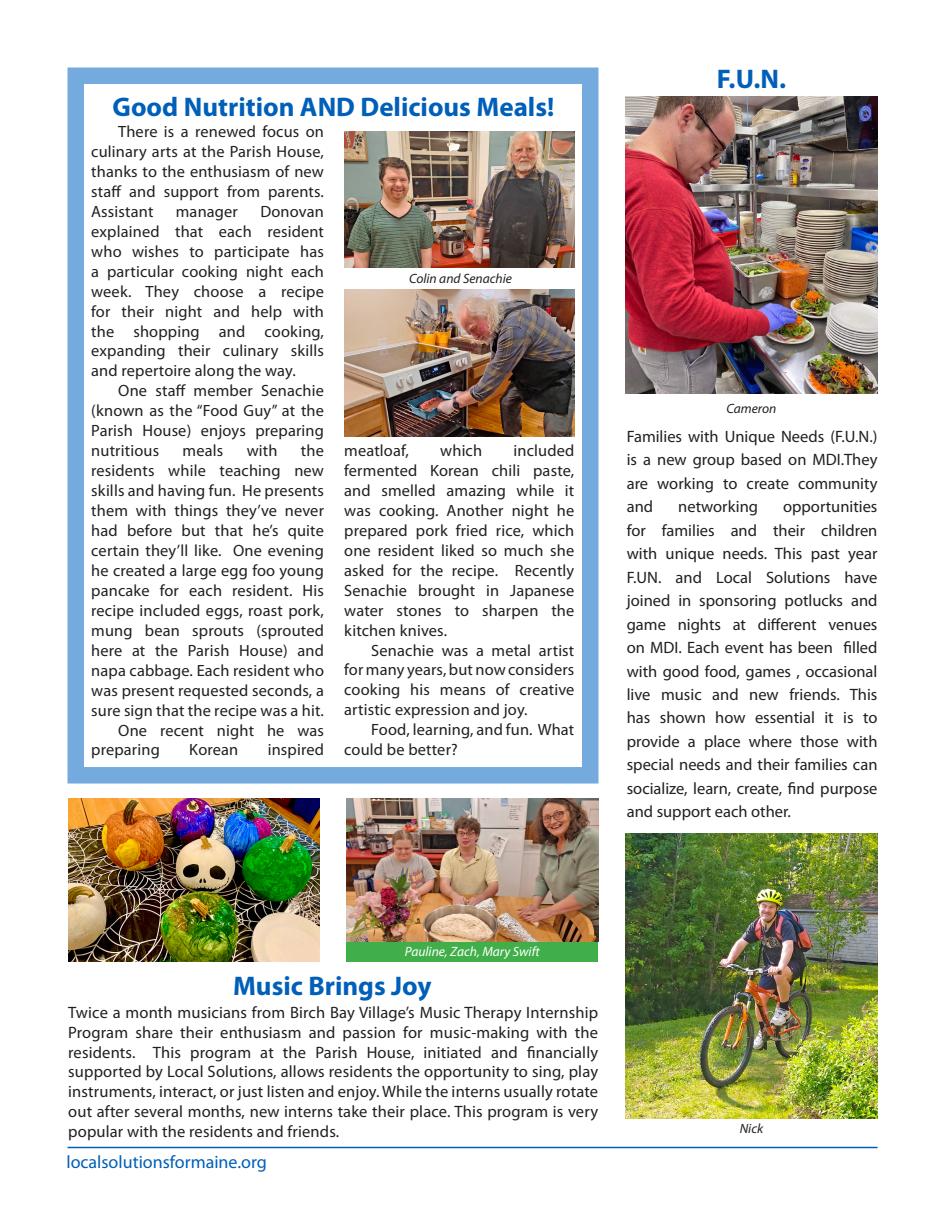
<style>
.page{position:relative;width:945px;height:1215px;background:#fff}
.page>*{position:absolute;margin:0;border:0;box-sizing:border-box;transform-origin:0 0}
.t1{font:700 27px "Myriad Pro";color:#005fb9}
.t2{font:18px "Myriad Pro";color:#005fb9}
.t3{font:16.5px/23.4px "Myriad Pro";color:#231f20;text-align:justify}
.t4{font:16.35px/20px "Myriad Pro";letter-spacing:.01em;color:#231f20;text-align:justify}
.t5{font:italic 13.5px "Myriad Pro";color:#231f20}
.t6{font:italic 13.5px "Myriad Pro";color:#fff}
</style>
<div class="page">
<div style="left:346px;top:799px;width:252px;height:162px;background:#40ae49"></div>
<div style="left:68px;top:68px;width:530px;height:716px;background:#fff;border:16px solid #74aadd"></div>
<hr style="left:68px;top:1147px;width:810px;height:1px;background:#005fb9">
<img style="left:346px;top:799px;width:252px;height:142px">
<img style="left:344px;top:289px;width:230px;height:147px">
<img style="left:344px;top:131px;width:230px;height:136px">
<img style="left:626px;top:96px;width:252px;height:298px">
<img style="left:68px;top:799px;width:252px;height:162px">
<img style="left:626px;top:833px;width:252px;height:285px">
<p class="t1" style="left:112px;top:90px;width:443px">Good Nutrition AND Delicious Meals!</p>
<p class="t4" style="left:91px;top:121px;width:234px;text-indent:27px">There is a renewed focus on culinary arts at the Parish House, thanks to the enthusiasm of new staff and support from parents.<br>Assistant</p>
<p class="t4" style="left:91px;top:201px;width:234px;text-indent:169px">Donovan explained that each resident who wishes to participate has a particular cooking night each week. They choose a recipe for their night and help with the shopping and cooking, expanding their culinary skills and repertoire along the way.</p>
<p class="t4" style="left:91px;top:381px;width:234px;text-indent:27px">One staff member Senachie (known as the “Food Guy” at the Parish House) enjoys preparing nutritious</p>
<p class="t4" style="left:176px;top:201px;width:64px">manager</p>
<p class="t5" style="left:409px;top:270px;width:105px">Colin and Senachie</p>
<p class="t4" style="left:344px;top:440px;width:66px">meatloaf,</p>
<p class="t4" style="left:440px;top:440px;width:43px">which</p>
<p class="t4" style="left:344px;top:440px;width:232px;text-indent:169px">included fermented Korean chili paste, and smelled amazing while it was cooking. Another night he prepared pork fried rice, which one resident liked so much she asked for the recipe. Recently Senachie brought in Japanese water stones to sharpen the kitchen knives.</p>
<p class="t4" style="left:344px;top:640px;width:232px;text-indent:27px">Senachie was a metal artist for many years, but now considers cooking his means of creative artistic expression and joy.</p>
<p class="t4" style="left:344px;top:720px;width:232px;text-indent:27px">Food, learning, and fun. What could be better?</p>
<p class="t4" style="left:91px;top:440px;width:234px;text-indent:210px">the residents while teaching new skills and having fun. He presents them with things they’ve never had before but that he’s quite certain they’ll like. One evening he created a large egg foo young pancake for each resident. His recipe included eggs, roast pork, mung bean sprouts (sprouted here at the Parish House) and napa cabbage. Each resident who was present requested seconds, a sure sign that the recipe was a hit.</p>
<p class="t4" style="left:91px;top:720px;width:234px;text-indent:27px">One recent night he was preparing</p>
<p class="t4" style="left:183px;top:440px;width:42px">meals</p>
<p class="t4" style="left:247px;top:440px;width:32px">with</p>
<p class="t4" style="left:189px;top:740px;width:50px">Korean</p>
<p class="t4" style="left:268px;top:740px;width:58px">inspired</p>
<p class="t1" style="left:717px;top:61px;width:71px">F.U.N.</p>
<p class="t5" style="left:727px;top:400px;width:51px">Cameron</p>
<p class="t3" style="left:627px;top:424px;width:252px">Families with Unique Needs (F.U.N.) is a new group based on MDI.They are working to create community and</p>
<p class="t3" style="left:678px;top:495px;width:81px">networking</p>
<p class="t3" style="left:627px;top:495px;width:252px;text-indent:156px">opportunities for families and their children with unique needs. This past year F.UN. and Local Solutions have joined in sponsoring potlucks and game nights at different venues on MDI. Each event has been filled with good food, games , occasional live music and new friends. This has shown how essential it is to provide a place where those with special needs and their families can socialize, learn, create, find purpose and support each other.</p>
<p class="t6" style="left:405px;top:944px;width:136px">Pauline, Zach, Mary Swift</p>
<p class="t1" style="left:233px;top:968px;width:200px">Music Brings Joy</p>
<p class="t3" style="left:68px;top:1002px;width:531px;line-height:19.8px">Twice a month musicians from Birch Bay Village’s Music Therapy Internship Program share their enthusiasm and passion for music-making with the residents. This program at the Parish House, initiated and financially supported by Local Solutions, allows residents the opportunity to sing, play instruments, interact, or just listen and enjoy. While the interns usually rotate out after several months, new interns take their place. This program is very popular with the residents and friends.</p>
<p class="t2" style="left:66px;top:1151px;width:202px">localsolutionsformaine.org</p>
<p class="t5" style="left:740px;top:1120px;width:25px">Nick</p>
</div>
